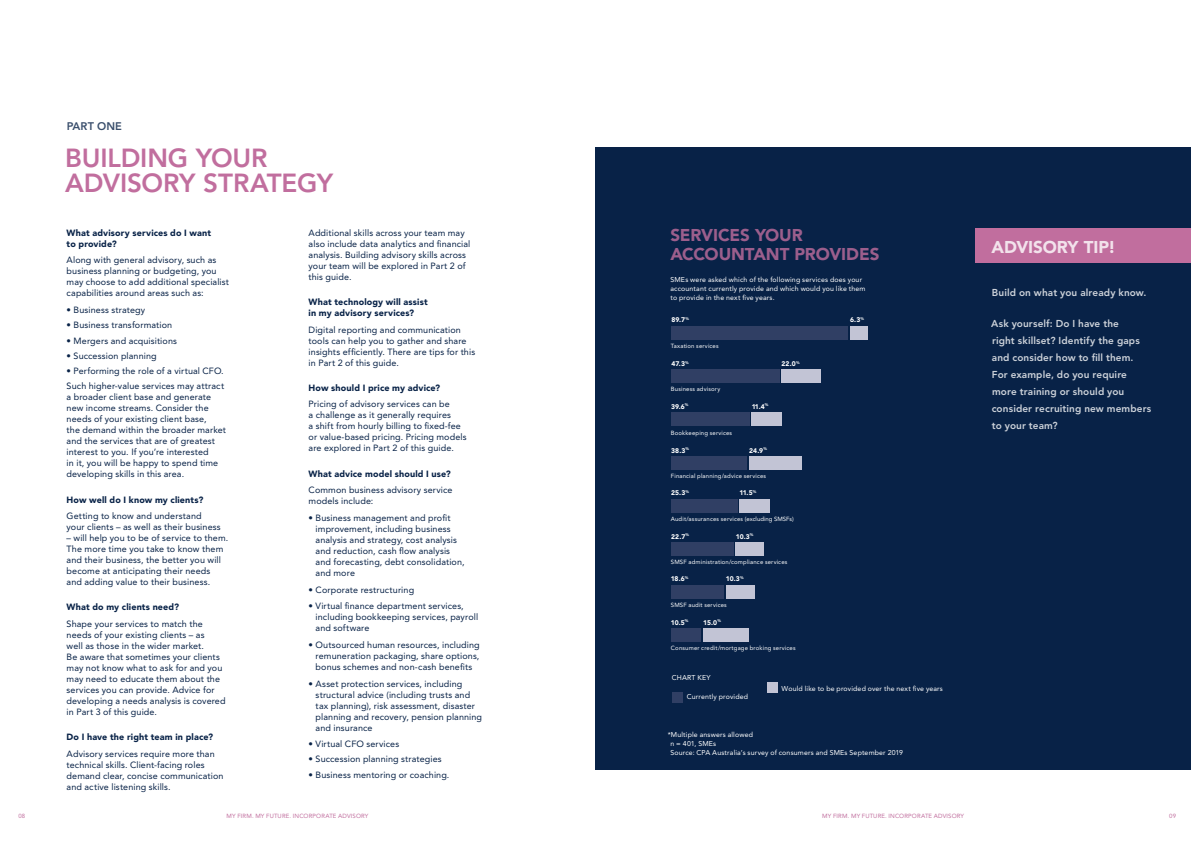
<style>
.page{position:relative;width:1191px;height:842px;background:#fff}
.page>*{position:absolute;margin:0;border:0;box-sizing:border-box;transform-origin:0 0}
.t1{font:800 26px/24.5px "Avenir LT Std";letter-spacing:-.005em;color:#c16e9e}
.t2{font:900 17px/19px "Avenir LT Std";letter-spacing:-.005em;color:#c16e9e}
.t3{font:900 17px "Avenir LT Std";letter-spacing:-.005em;color:#fff}
.t4{font:800 11px "Avenir LT Std";letter-spacing:.005em;color:#082247}
.t5{font:800 10px/17px "Avenir LT Std";letter-spacing:.01em;color:#fff}
.t6{font:9px/11px "Avenir LT Std";letter-spacing:.01em;color:#082247}
.t7{font:900 9px/11px "Avenir LT Std";letter-spacing:.015em;color:#082247}
.t8{font:7px/9px "Avenir LT Std";letter-spacing:.02em;color:#fff}
.t9{font:900 6.7px "Avenir LT Std";letter-spacing:-.015em;color:#fff}
.t10{font:6px "Avenir LT Std";letter-spacing:.025em;color:#fff}
.t11{font:6px "Avenir LT Std";letter-spacing:.025em;color:#c16e9e}
</style>
<div class="page">
<div style="left:595px;top:147px;width:596px;height:623px;background:#082247"></div>
<div style="left:975px;top:229px;width:216px;height:34px;background:#c16e9e"></div>
<div style="left:672px;top:692px;width:10px;height:10px;background:#303f64"></div>
<div style="left:766px;top:682px;width:11px;height:11px;background:#c2c4d5"></div>
<div style="left:671px;top:326px;width:177px;height:14px;background:#303f64"></div>
<div style="left:850px;top:326px;width:17px;height:14px;background:#c2c4d5"></div>
<div style="left:671px;top:369px;width:108px;height:14px;background:#303f64"></div>
<div style="left:781px;top:369px;width:40px;height:14px;background:#c2c4d5"></div>
<div style="left:671px;top:412px;width:79px;height:14px;background:#303f64"></div>
<div style="left:751px;top:412px;width:31px;height:14px;background:#c2c4d5"></div>
<div style="left:671px;top:456px;width:76px;height:14px;background:#303f64"></div>
<div style="left:749px;top:456px;width:52px;height:14px;background:#c2c4d5"></div>
<div style="left:671px;top:499px;width:66px;height:14px;background:#303f64"></div>
<div style="left:739px;top:499px;width:30px;height:14px;background:#c2c4d5"></div>
<div style="left:671px;top:542px;width:63px;height:14px;background:#303f64"></div>
<div style="left:736px;top:542px;width:28px;height:14px;background:#c2c4d5"></div>
<div style="left:671px;top:585px;width:53px;height:14px;background:#303f64"></div>
<div style="left:726px;top:585px;width:28px;height:14px;background:#c2c4d5"></div>
<div style="left:671px;top:628px;width:30px;height:14px;background:#303f64"></div>
<div style="left:703px;top:628px;width:45px;height:14px;background:#c2c4d5"></div>
<p class="t4" style="left:67px;top:120px;width:57px">PART ONE</p>
<h1 class="t1" style="left:65px;top:146px;width:269px">BUILDING YOUR<br>ADVISORY STRATEGY</h1>
<p class="t7" style="left:67px;top:227px;width:146px">What advisory services do I want to provide?</p>
<p class="t6" style="left:67px;top:255px;width:164px">Along with general advisory, such as business planning or budgeting, you may choose to add additional specialist capabilities around areas such as:</p>
<p class="t6" style="left:67px;top:304px;width:80px">• Business strategy</p>
<p class="t6" style="left:67px;top:320px;width:107px">• Business transformation</p>
<p class="t6" style="left:67px;top:335px;width:112px">• Mergers and acquisitions</p>
<p class="t6" style="left:67px;top:350px;width:91px">• Succession planning</p>
<p class="t6" style="left:67px;top:363px;width:159px;line-height:15.3px">• Performing the role of a virtual CFO.<br>Such higher-value services may attract</p>
<p class="t6" style="left:67px;top:392px;width:161px">a broader client base and generate new income streams. Consider the needs of your existing client base,<br>the demand within the broader market and the services that are of greatest interest to you. If you’re interested<br>in it, you will be happy to spend time developing skills in this area.</p>
<p class="t7" style="left:67px;top:494px;width:138px">How well do I know my clients?</p>
<p class="t6" style="left:67px;top:511px;width:156px">Getting to know and understand your clients – as well as their business</p>
<p class="t6" style="left:67px;top:533px;width:163px">– will help you to be of service to them.<br>The more time you take to know them and their business, the better you will become at anticipating their needs<br>and adding value to their business.</p>
<p class="t7" style="left:67px;top:602px;width:114px">What do my clients need?</p>
<p class="t6" style="left:67px;top:618px;width:160px">Shape your services to match the needs of your existing clients – as<br>well as those in the wider market.<br>Be aware that sometimes your clients may not know what to ask for and you may need to educate them about the services you can provide. Advice for developing a needs analysis is covered in Part 3 of this guide.</p>
<p class="t7" style="left:67px;top:731px;width:148px">Do I have the right team in place?</p>
<p class="t6" style="left:67px;top:748px;width:158px">Advisory services require more than technical skills. Client-facing roles demand clear, concise communication and active listening skills.</p>
<p class="t6" style="left:309px;top:227px;width:163px">Additional skills across your team may also include data analytics and financial analysis. Building advisory skills across your team will be explored in Part 2 of this guide.</p>
<p class="t7" style="left:309px;top:296px;width:121px">What technology will assist in my advisory services?</p>
<p class="t6" style="left:309px;top:324px;width:168px">Digital reporting and communication tools can help you to gather and share insights efficiently. There are tips for this in Part 2 of this guide.</p>
<p class="t7" style="left:309px;top:382px;width:133px">How should I price my advice?</p>
<p class="t6" style="left:309px;top:399px;width:159px">Pricing of advisory services can be<br>a challenge as it generally requires<br>a shift from hourly billing to fixed-fee or value-based pricing. Pricing models are explored in Part 2 of this guide.</p>
<p class="t7" style="left:309px;top:468px;width:144px">What advice model should I use?</p>
<p class="t6" style="left:309px;top:485px;width:145px">Common business advisory service models include:</p>
<p class="t6" style="left:316px;top:512px;width:150px;text-indent:-7px">• Business management and profit improvement, including business analysis and strategy, cost analysis and reduction, cash flow analysis and forecasting, debt consolidation, and more</p>
<p class="t6" style="left:309px;top:584px;width:107px">• Corporate restructuring</p>
<p class="t6" style="left:316px;top:601px;width:164px;text-indent:-7px">• Virtual finance department services, including bookkeeping services, payroll and software</p>
<p class="t6" style="left:316px;top:639px;width:166px;text-align:justify;text-indent:-7px">• Outsourced human resources, including remuneration packaging, share options, bonus schemes and non-cash benefits</p>
<p class="t6" style="left:316px;top:678px;width:168px;text-indent:-7px">• Asset protection services, including structural advice (including trusts and tax planning), risk assessment, disaster planning and recovery, pension planning and insurance</p>
<p class="t6" style="left:309px;top:739px;width:92px">• Virtual CFO services</p>
<p class="t6" style="left:309px;top:754px;width:135px">• Succession planning strategies</p>
<p class="t6" style="left:309px;top:769px;width:142px">• Business mentoring or coaching.</p>
<h2 class="t2" style="left:670px;top:226px;width:211px">SERVICES YOUR<br>ACCOUNTANT PROVIDES</h2>
<p class="t8" style="left:670px;top:275px;width:196px">SMEs were asked which of the following services does your accountant currently provide and which would you like them to provide in the next five years.</p>
<p class="t9" style="left:671px;top:316px;width:19px">89.7<sup>%</sup></p>
<p class="t10" style="left:671px;top:342px;width:49px">Taxation services</p>
<p class="t9" style="left:671px;top:359px;width:19px">47.3<sup>%</sup></p>
<p class="t10" style="left:671px;top:385px;width:51px">Business advisory</p>
<p class="t9" style="left:671px;top:402px;width:19px">39.6<sup>%</sup></p>
<p class="t10" style="left:671px;top:429px;width:63px">Bookkeeping services</p>
<p class="t9" style="left:751px;top:402px;width:18px">11.4<sup>%</sup></p>
<p class="t9" style="left:671px;top:446px;width:19px">38.3<sup>%</sup></p>
<p class="t10" style="left:671px;top:472px;width:97px">Financial planning/advice services</p>
<p class="t9" style="left:749px;top:446px;width:19px">24.9<sup>%</sup></p>
<p class="t9" style="left:781px;top:359px;width:20px">22.0<sup>%</sup></p>
<p class="t9" style="left:671px;top:489px;width:19px">25.3<sup>%</sup></p>
<p class="t10" style="left:671px;top:515px;width:124px">Audit/assurances services (excluding SMSFs)</p>
<p class="t9" style="left:739px;top:489px;width:18px">11.5<sup>%</sup></p>
<p class="t9" style="left:671px;top:532px;width:19px">22.7<sup>%</sup></p>
<p class="t10" style="left:671px;top:558px;width:118px">SMSF administration/compliance services</p>
<p class="t9" style="left:736px;top:532px;width:19px">10.3<sup>%</sup></p>
<p class="t9" style="left:671px;top:575px;width:19px">18.6<sup>%</sup></p>
<p class="t10" style="left:671px;top:601px;width:57px">SMSF audit services</p>
<p class="t9" style="left:726px;top:575px;width:19px">10.3<sup>%</sup></p>
<p class="t9" style="left:671px;top:618px;width:19px">10.5<sup>%</sup></p>
<p class="t10" style="left:671px;top:644px;width:126px">Consumer credit/mortgage broking services</p>
<p class="t9" style="left:703px;top:618px;width:19px">15.0<sup>%</sup></p>
<p class="t8" style="left:672px;top:673px;width:40px">CHART KEY</p>
<p class="t9" style="left:850px;top:316px;width:15px">6.3<sup>%</sup></p>
<p class="t8" style="left:686px;top:692px;width:63px">Currently provided</p>
<p class="t8" style="left:781px;top:684px;width:163px">Would like to be provided over the next five years</p>
<p class="t8" style="left:670px;top:730px;width:234px;text-indent:-3px">*Multiple answers allowed<br>n = 401, SMEs<br>Source: CPA Australia’s survey of consumers and SMEs September 2019</p>
<h2 class="t3" style="left:991px;top:237px;width:126px">ADVISORY TIP!</h2>
<p class="t5" style="left:992px;top:284px;width:156px">Build on what you already know.</p>
<p class="t5" style="left:991px;top:315px;width:161px">Ask yourself: Do I have the<br>right skillset? Identify the gaps and consider how to fill them.<br>For example, do you require more training or should you consider recruiting new members to your team?</p>
<p class="t11" style="left:18px;top:813px;width:8px">08</p>
<p class="t11" style="left:227px;top:813px;width:143px">MY FIRM. MY FUTURE. INCORPORATE ADVISORY</p>
<p class="t11" style="left:822px;top:813px;width:143px">MY FIRM. MY FUTURE. INCORPORATE ADVISORY</p>
<p class="t11" style="left:1169px;top:813px;width:8px">09</p>
</div>
